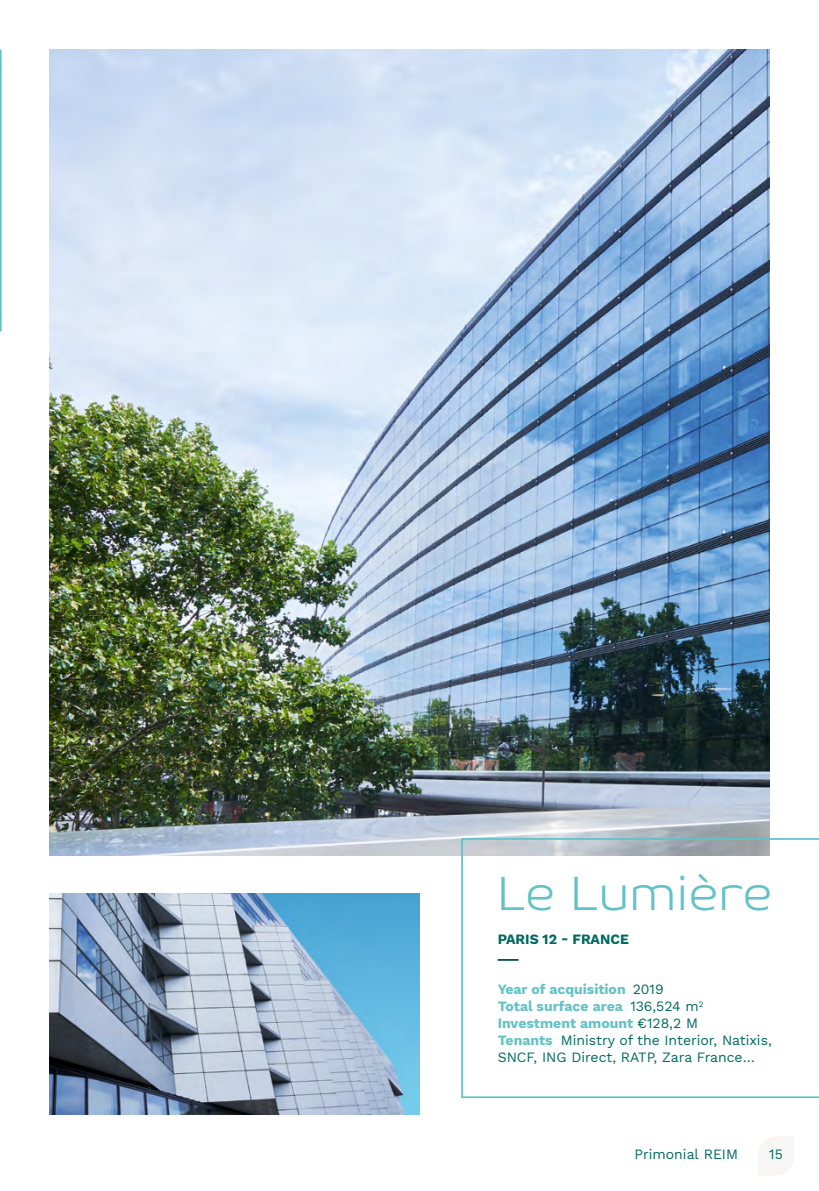
<style>
.page{position:relative;width:819px;height:1191px;background:#fff}
.page>*{position:absolute;margin:0;border:0;box-sizing:border-box;transform-origin:0 0}
.t1{font:300 47.25px "Geon Expanded";letter-spacing:.025em;color:#63c2c7}
.t2{font:14px/16.8px "Work Sans";color:#006a5f}
.t3{font:700 14px "Work Sans";color:#006a5f}
.s1{font-weight:700;color:#63c2c7}
</style>
<div class="page">
<svg style="left:0;top:50px;width:2px;height:281px"></svg>
<img style="left:50px;top:50px;width:719px;height:805px">
<img style="left:50px;top:893px;width:369px;height:222px">
<svg style="left:461px;top:838px;width:358px;height:260px"></svg>
<svg style="left:758px;top:1137px;width:36px;height:38px"></svg>
<h1 class="t1" style="left:497px;top:863px;width:276px">Le Lumière</h1>
<p class="t3" style="left:497px;top:928px;width:133px">PARIS 12 - FRANCE</p>
<p class="t2" style="left:497px;top:980px;width:275px"><span class="s1">Year of acquisition</span> 2019<br><span class="s1">Total surface area</span> 136,524 m<sup>2<br></sup><span class="s1">Investment amount</span> €128,2 M<br><span class="s1">Tenants</span> Ministry of the Interior, Natixis,<br>SNCF, ING Direct, RATP, Zara France…</p>
<p class="t2" style="left:634px;top:1145px;width:105px">Primonial REIM</p>
<p class="t2" style="left:769px;top:1145px;width:15px">15</p>
</div>
